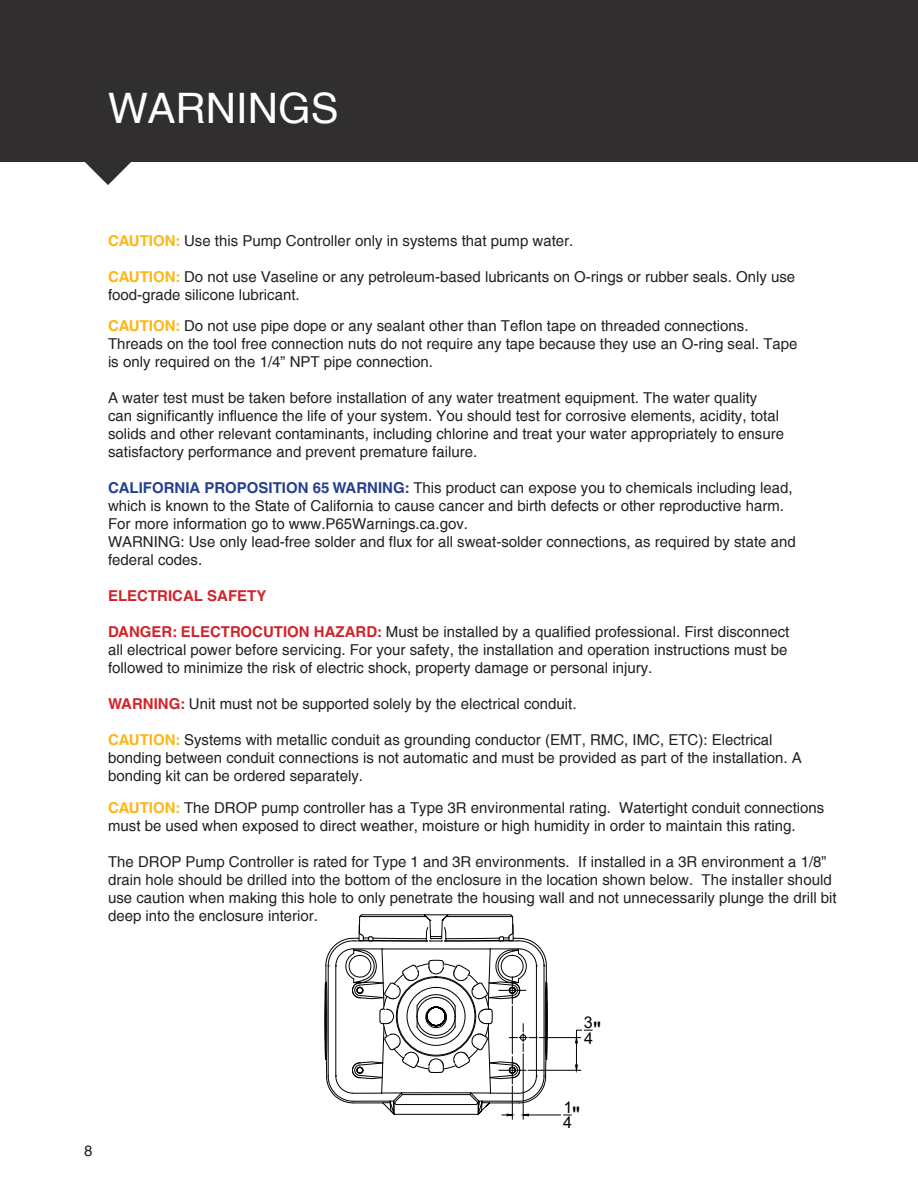
<style>
.page{position:relative;width:918px;height:1188px;background:#fff}
.page>*{position:absolute;margin:0;border:0;box-sizing:border-box;transform-origin:0 0}
.t1{font:42px "Helvetica";color:#fff}
.t2{font:16.2px/15.5px "Arial";color:#000}
.t3{font:15px/18px "Helvetica";color:#231f20}
.t4{font:700 15px "Helvetica CE";color:#d1232a}
.s1{font-family:"Helvetica CE";font-weight:700;color:#fcb615}
.s2{font-family:"Helvetica CE";font-weight:700;color:#253f8e}
.s3{font-family:"Helvetica CE";font-weight:700;color:#d1232a}
</style>
<div class="page">
<svg style="left:85px;top:162px;width:46px;height:23px"></svg>
<div style="left:0;top:0;width:918px;height:162px;background:#312e30"></div>
<hr style="left:528px;top:1070px;width:53px;height:1px;background:#000">
<hr style="left:539px;top:1037px;width:42px;height:1px;background:#000">
<svg style="left:575px;top:1030px;width:17px;height:41px"></svg>
<hr style="left:512px;top:1086px;width:1px;height:33px;background:#000">
<hr style="left:523px;top:1054px;width:1px;height:65px;background:#000">
<hr style="left:528px;top:1115px;width:33px;height:1px;background:#000">
<svg style="left:325px;top:915px;width:223px;height:202px"></svg>
<p class="t1" style="left:108px;top:84px;width:232px">WARNINGS</p>
<p class="t3" style="left:108px;top:232px;width:467px"><span class="s1">CAUTION:</span> Use this Pump Controller only in systems that pump water.</p>
<p class="t3" style="left:108px;top:268px;width:689px"><span class="s1">CAUTION:</span> Do not use Vaseline or any petroleum-based lubricants on O-rings or rubber seals. Only use</p>
<p class="t3" style="left:108px;top:286px;width:193px">food-grade silicone lubricant.</p>
<p class="t3" style="left:108px;top:317px;width:642px"><span class="s1">CAUTION:</span> Do not use pipe dope or any sealant other than Teflon tape on threaded connections.</p>
<p class="t3" style="left:108px;top:335px;width:691px">Threads on the tool free connection nuts do not require any tape because they use an O-ring seal. Tape</p>
<p class="t3" style="left:108px;top:353px;width:327px">is only required on the 1/4” NPT pipe connection.</p>
<p class="t3" style="left:108px;top:389px;width:678px">A water test must be taken before installation of any water treatment equipment. The water quality can significantly influence the life of your system. You should test for corrosive elements, acidity, total solids and other relevant contaminants, including chlorine and treat your water appropriately to ensure satisfactory performance and prevent premature failure.</p>
<p class="t3" style="left:108px;top:479px;width:686px"><span class="s2">CALIFORNIA PROPOSITION 65 WARNING:</span> This product can expose you to chemicals including lead, which is known to the State of California to cause cancer and birth defects or other reproductive harm.<br>For more information go to www.P65Warnings.ca.gov.</p>
<p class="t3" style="left:108px;top:533px;width:689px">WARNING: Use only lead-free solder and flux for all sweat-solder connections, as required by state and federal codes.</p>
<p class="t4" style="left:108px;top:586px;width:160px">ELECTRICAL SAFETY</p>
<p class="t3" style="left:108px;top:623px;width:683px"><span class="s3">DANGER: ELECTROCUTION HAZARD:</span> Must be installed by a qualified professional. First disconnect all electrical power before servicing. For your safety, the installation and operation instructions must be followed to minimize the risk of electric shock, property damage or personal injury.</p>
<p class="t3" style="left:108px;top:695px;width:470px"><span class="s3">WARNING:</span> Unit must not be supported solely by the electrical conduit.</p>
<p class="t3" style="left:108px;top:731px;width:695px"><span class="s1">CAUTION:</span> Systems with metallic conduit as grounding conductor (EMT, RMC, IMC, ETC): Electrical bonding between conduit connections is not automatic and must be provided as part of the installation. A bonding kit can be ordered separately.</p>
<p class="t3" style="left:108px;top:799px;width:718px"><span class="s1">CAUTION:</span> The DROP pump controller has a Type 3R environmental rating. Watertight conduit connections must be used when exposed to direct weather, moisture or high humidity in order to maintain this rating.</p>
<p class="t3" style="left:108px;top:853px;width:730px">The DROP Pump Controller is rated for Type 1 and 3R environments. If installed in a 3R environment a 1/8” drain hole should be drilled into the bottom of the enclosure in the location shown below. The installer should use caution when making this hole to only penetrate the housing wall and not unnecessarily plunge the drill bit deep into the enclosure interior.</p>
<p class="t3" style="left:84px;top:1141px;width:10px">8</p>
<p class="t2" style="left:584px;top:1015px;width:19px">3<br>4<sup>"</sup></p>
<p class="t2" style="left:563px;top:1100px;width:19px">1<br>4<sup>"</sup></p>
</div>
